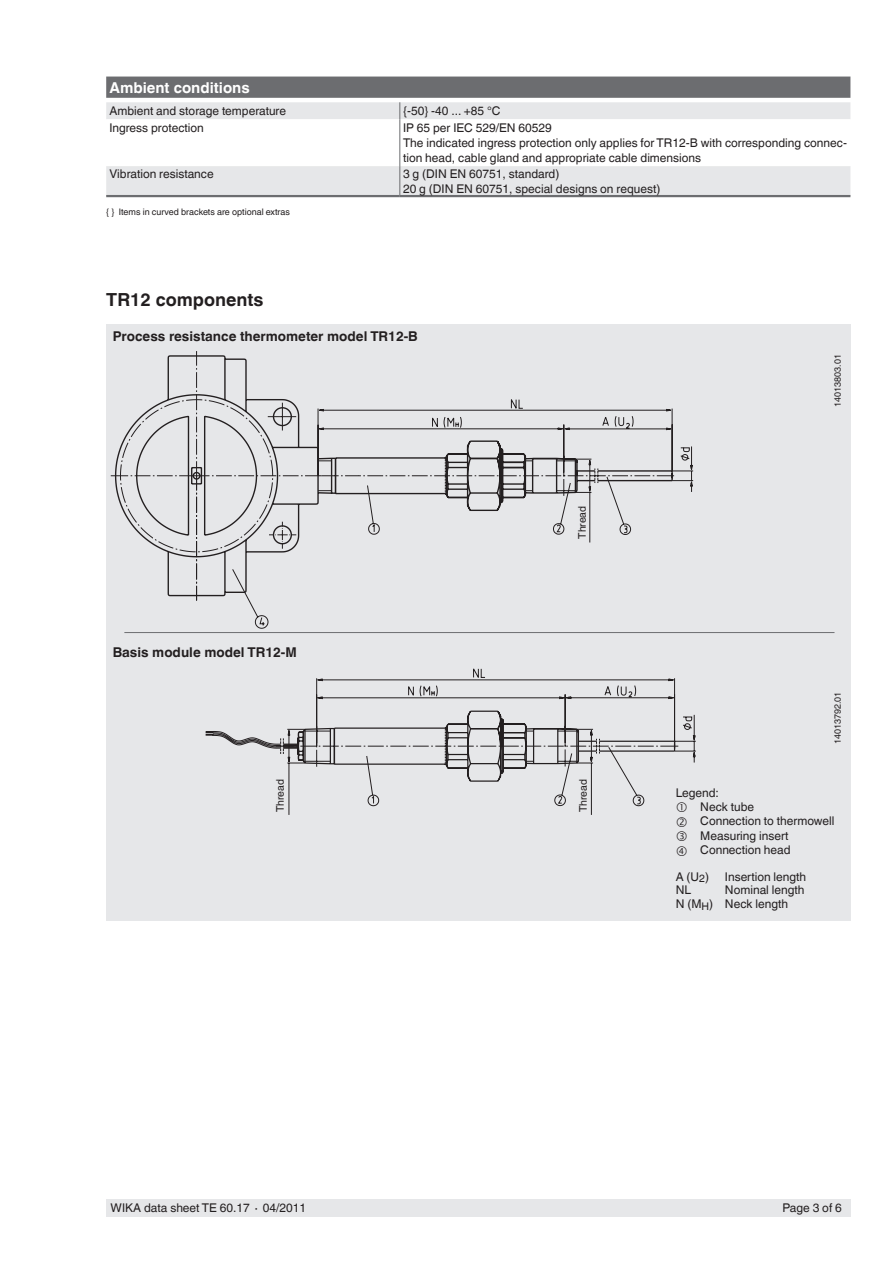
<style>
.page{position:relative;width:893px;height:1263px;background:#fff}
.page>*{position:absolute;margin:0;border:0;box-sizing:border-box;transform-origin:0 0}
.t1{font:700 18px "Helvetica World";color:#231f20}
.t2{font:700 15px "Helvetica World";color:#fff}
.t3{font:700 13.5px "Helvetica World";color:#231f20}
.t4{font:12px/14.2px "Helvetica World";color:#231f20}
.t5{font:10.5px "Helvetica World";color:#231f20}
.t6{font:9px "Helvetica World";color:#231f20}
</style>
<div class="page">
<div style="left:106px;top:1199px;width:744px;height:17px;background:#e6e7e9"></div>
<div style="left:106px;top:324px;width:744px;height:597px;background:#e6e7e9"></div>
<svg style="left:114px;top:351px;width:559px;height:246px"></svg>
<svg style="left:288px;top:668px;width:408px;height:147px"></svg>
<svg style="left:558px;top:796px;width:83px;height:8px"></svg>
<svg style="left:206px;top:709px;width:470px;height:74px"></svg>
<hr style="left:106px;top:195px;width:294px;height:2px;background:#6c6d70">
<svg style="left:106px;top:77px;width:744px;height:118px"></svg>
<hr style="left:400px;top:195px;width:450px;height:2px;background:#6c6d70">
<hr style="left:124px;top:632px;width:710px;height:1px;background:#6c6d70">
<svg style="left:677px;top:802px;width:10px;height:13px"></svg>
<p class="t2" style="left:109px;top:79px;width:142px">Ambient conditions</p>
<p class="t4" style="left:109px;top:104px;width:178px">Ambient and storage temperature</p>
<p class="t4" style="left:403px;top:104px;width:99px">{-50} -40 ... +85 °C</p>
<p class="t4" style="left:109px;top:121px;width:96px">Ingress protection</p>
<p class="t4" style="left:403px;top:120px;width:445px;line-height:15px">IP 65 per IEC 529/EN 60529<br>The indicated ingress protection only applies for TR12-B with corresponding connec&shy;tion head, cable gland and appropriate cable dimensions</p>
<p class="t4" style="left:109px;top:167px;width:106px">Vibration resistance</p>
<p class="t4" style="left:403px;top:166px;width:259px;line-height:15px">3 g (DIN EN 60751, standard)<br>20 g (DIN EN 60751, special designs on request)</p>
<p class="t6" style="left:106px;top:207px;width:185px">{ } Items in curved brackets are optional extras</p>
<h1 class="t1" style="left:106px;top:290px;width:159px">TR12 components</h1>
<p class="t3" style="left:113px;top:328px;width:307px">Process resistance thermometer model TR12-B</p>
<p class="t3" style="left:113px;top:644px;width:186px">Basis module model TR12-M</p>
<p class="t5" style="left:576px;top:539px;width:35px;rotate:-90deg">Thread</p>
<p class="t5" style="left:274px;top:812px;width:35px;rotate:-90deg">Thread</p>
<p class="t5" style="left:577px;top:812px;width:35px;rotate:-90deg">Thread</p>
<p class="t6" style="left:833px;top:407px;width:54px;rotate:-90deg">14013803.01</p>
<p class="t6" style="left:833px;top:744px;width:54px;rotate:-90deg">14013792.01</p>
<p class="t4" style="left:700px;top:786px;width:136px;text-indent:-25px">Legend:<br>Neck tube<br>Connection to thermowell<br>Measuring insert<br>Connection head</p>
<p class="t4" style="left:676px;top:869px;width:35px">A (U<sub>2</sub>)</p>
<p class="t4" style="left:725px;top:869px;width:83px">Insertion length</p>
<p class="t4" style="left:676px;top:883px;width:17px">NL</p>
<p class="t4" style="left:676px;top:883px;width:130px;line-height:13.6px;text-indent:49px">Nominal length<br>N (M<sub>H</sub>) Neck length</p>
<p class="t4" style="left:111px;top:1201px;width:197px">WIKA data sheet TE 60.17 ∙ 04/2011</p>
<p class="t4" style="left:782px;top:1201px;width:61px">Page 3 of 6</p>
</div>
